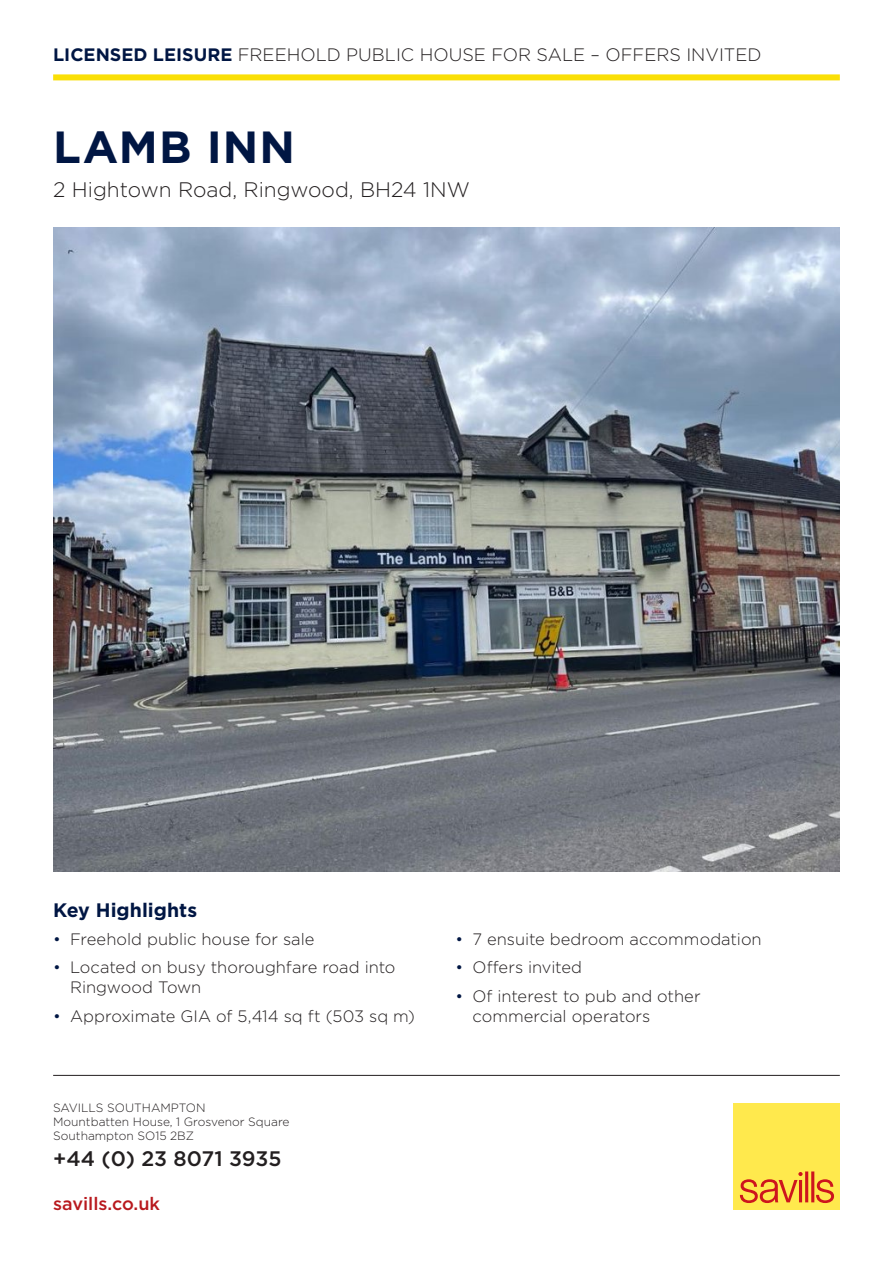
<style>
.page{position:relative;width:893px;height:1263px;background:#fff}
.page>*{position:absolute;margin:0;border:0;box-sizing:border-box;transform-origin:0 0}
.H1_-_Property_Name{font:700 45px "Gotham";letter-spacing:.025em;color:#001643}
.Property_Address{font:300 21px "Gotham";color:#231f20}
.t1{font:500 21px "Gotham";letter-spacing:-.005em;color:#231f20}
.H2_-_Highlights_head{font:700 19.5px "Gotham";color:#001643}
.Top_Header_-_Type_of{font:300 18px "Gotham";color:#231f20}
.t2{font:500 18px "Gotham";color:#b8191e}
.t3{font:300 16.5px/19.8px "Gotham";color:#231f20}
.t4{font:300 12px/14.4px "Gotham";color:#231f20}
.s1{font-weight:700;color:#001643}
.s2{color:#001643}
</style>
<div class="page">
<img style="left:53px;top:228px;width:787px;height:644px">
<hr style="left:53px;top:1075px;width:787px;height:1px;background:#231f20">
<div style="left:733px;top:1103px;width:107px;height:107px;background:#ffe94d"></div>
<svg style="left:740px;top:1171px;width:94px;height:32px"></svg>
<div style="left:53px;top:74px;width:787px;height:6px;background:#fadf06"></div>
<p class="Top_Header_-_Type_of" style="left:53px;top:43px;width:710px"><span class="s1">LICENSED LEISURE</span> FREEHOLD PUBLIC HOUSE FOR SALE – OFFERS INVITED</p>
<p class="H1_-_Property_Name" style="left:53px;top:117px;width:243px">LAMB INN</p>
<p class="Property_Address" style="left:53px;top:176px;width:418px">2 Hightown Road, Ringwood, BH24 1NW</p>
<p class="H2_-_Highlights_head" style="left:53px;top:897px;width:146px">Key Highlights</p>
<p class="t3" style="left:53px;top:929px;width:263px"><span class="s2">•</span> Freehold public house for sale</p>
<p class="t3" style="left:70px;top:957px;width:327px;text-indent:-17px"><span class="s2">•</span> Located on busy thoroughfare road into<br>Ringwood Town</p>
<p class="t3" style="left:53px;top:1005px;width:363px"><span class="s2">•</span> Approximate GIA of 5,414 sq ft (503 sq m)</p>
<p class="t4" style="left:53px;top:1100px;width:238px">SAVILLS SOUTHAMPTON<br>Mountbatten House, 1 Grosvenor Square<br>Southampton SO15 2BZ</p>
<p class="t1" style="left:53px;top:1144px;width:230px">+44 (0) 23 8071 3935</p>
<p class="t2" style="left:53px;top:1192px;width:108px">savills.co.uk</p>
<p class="t3" style="left:455px;top:929px;width:308px"><span class="s2">•</span> 7 ensuite bedroom accommodation</p>
<p class="t3" style="left:455px;top:957px;width:128px"><span class="s2">•</span> Offers invited</p>
<p class="t3" style="left:472px;top:985px;width:230px;text-indent:-17px"><span class="s2">•</span> Of interest to pub and other commercial operators</p>
</div>
